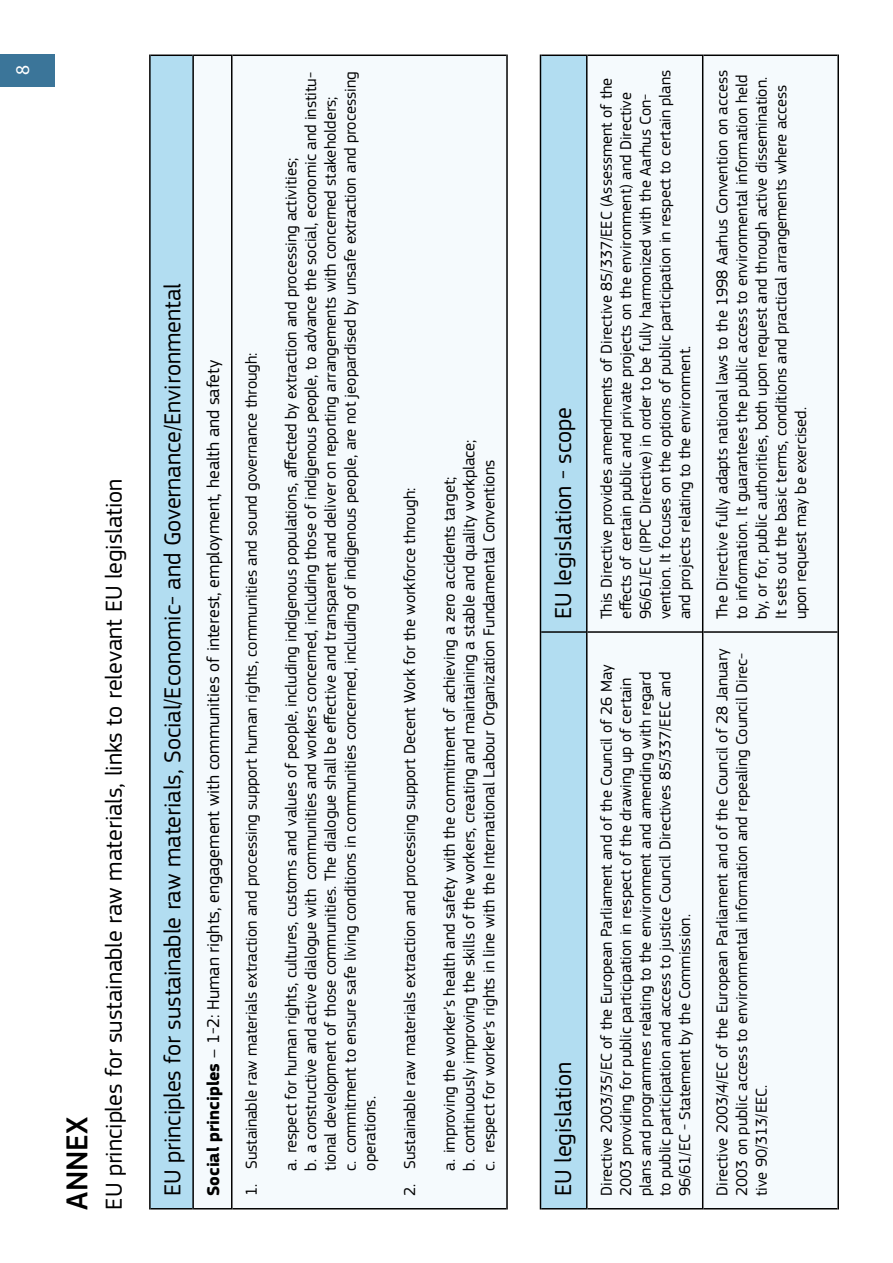
<style>
.page{position:relative;width:893px;height:1263px;background:#fff}
.page>*{position:absolute;margin:0;border:0;box-sizing:border-box;transform-origin:0 0}
.t1{font:500 31.5px "EC Square Sans Pro";color:#000}
.t2{font:24px "EC Square Sans Pro";color:#000}
.t3{font:19.5px "Myriad Pro";color:#fff}
.t4{font:17.85px "EC Square Sans Pro";color:#000}
.t5{font:16.5px/19.8px "EC Square Sans Pro";color:#000}
.t6{font:16.35px/19.6px "EC Square Sans Pro";color:#000}
.s1{font-weight:700}
</style>
<div class="page">
<div style="left:0;top:54px;width:55px;height:33px;background:#3b7599"></div>
<div style="left:541px;top:56px;width:45px;height:1152px;background:#b2ddf1"></div>
<div style="left:587px;top:56px;width:250px;height:1152px;background:#f5fafd"></div>
<hr style="left:587px;top:1208px;width:115px;height:1px;background:#000">
<hr style="left:587px;top:631px;width:115px;height:2px;background:#000">
<hr style="left:587px;top:55px;width:115px;height:1px;background:#000">
<hr style="left:702px;top:632px;width:1px;height:577px;background:#000">
<hr style="left:703px;top:1208px;width:134px;height:1px;background:#000">
<hr style="left:702px;top:55px;width:1px;height:577px;background:#000">
<hr style="left:703px;top:631px;width:134px;height:2px;background:#000">
<hr style="left:703px;top:55px;width:134px;height:1px;background:#000">
<hr style="left:837px;top:632px;width:2px;height:577px;background:#000">
<hr style="left:837px;top:55px;width:2px;height:577px;background:#000">
<hr style="left:540px;top:632px;width:1px;height:577px;background:#000">
<hr style="left:541px;top:1208px;width:45px;height:1px;background:#000">
<hr style="left:586px;top:632px;width:1px;height:577px;background:#000">
<hr style="left:540px;top:55px;width:1px;height:577px;background:#000">
<hr style="left:541px;top:631px;width:45px;height:2px;background:#000">
<hr style="left:541px;top:55px;width:45px;height:1px;background:#000">
<hr style="left:586px;top:55px;width:1px;height:577px;background:#000">
<div style="left:150px;top:55px;width:43px;height:1154px;background:#b2ddf1"></div>
<div style="left:194px;top:56px;width:312px;height:1152px;background:#f5fafd"></div>
<hr style="left:149px;top:55px;width:2px;height:1154px;background:#000">
<hr style="left:151px;top:1208px;width:41px;height:1px;background:#000">
<hr style="left:151px;top:55px;width:41px;height:1px;background:#000">
<hr style="left:192px;top:55px;width:2px;height:1154px;background:#000">
<hr style="left:194px;top:1208px;width:37px;height:1px;background:#000">
<hr style="left:194px;top:55px;width:37px;height:1px;background:#000">
<hr style="left:231px;top:55px;width:1px;height:1154px;background:#000">
<hr style="left:232px;top:1208px;width:274px;height:1px;background:#000">
<hr style="left:232px;top:55px;width:274px;height:1px;background:#000">
<hr style="left:506px;top:55px;width:2px;height:1154px;background:#000">
<p class="t3" style="left:10px;top:75px;width:12px;rotate:-90deg">8</p>
<h1 class="t1" style="left:59px;top:1209px;width:94px;rotate:-90deg">ANNEX</h1>
<h2 class="t2" style="left:100px;top:1209px;width:732px;rotate:-90deg">EU principles for sustainable raw materials, links to relevant EU legislation</h2>
<h2 class="t2" style="left:159px;top:1196px;width:914px;rotate:-90deg">EU principles for sustainable raw materials, Social/Economic- and Governance/Environmental</h2>
<p class="t4" style="left:203px;top:1196px;width:838px;rotate:-90deg"><span class="s1">Social principles</span> – 1-2: Human rights, engagement with communities of interest, employment, health and safety</p>
<p class="t5" style="left:242px;top:1196px;width:845px;rotate:-90deg">1. Sustainable raw materials extraction and processing support human rights, communities and sound governance through:</p>
<p class="t5" style="left:281px;top:1170px;width:1101px;rotate:-90deg">a. respect for human rights, cultures, customs and values of people, including indigenous populations, affected by extraction and processing activities;<br>b. a constructive and active dialogue with communities and workers concerned, including those of indigenous people, to advance the social, economic and institu&shy;tional development of those communities. The dialogue shall be effective and transparent and deliver on reporting arrangements with concerned stakeholders;<br>c. commitment to ensure safe living conditions in communities concerned, including of indigenous people, are not jeopardised by unsafe extraction and processing operations.</p>
<p class="t5" style="left:400px;top:1196px;width:710px;rotate:-90deg">2. Sustainable raw materials extraction and processing support Decent Work for the workforce through:</p>
<p class="t5" style="left:440px;top:1170px;width:733px;rotate:-90deg">a. improving the worker’s health and safety with the commitment of achieving a zero accidents target;<br>b. continuously improving the skills of the workers, creating and maintaining a stable and quality workplace; c. respect for worker’s rights in line with the International Labour Organization Fundamental Conventions</p>
<h2 class="t2" style="left:549px;top:619px;width:214px;rotate:-90deg">EU legislation - scope</h2>
<h2 class="t2" style="left:549px;top:1196px;width:135px;rotate:-90deg">EU legislation</h2>
<p class="t6" style="left:597px;top:619px;width:551px;rotate:-90deg">This Directive provides amendments of Directive 85/337/EEC (Assessment of the effects of certain public and private projects on the environment) and Directive 96/61/EC (IPPC Directive) in order to be fully harmonized with the Aarhus Con&shy;vention. It focuses on the options of public participation in respect to certain plans and projects relating to the environment.</p>
<p class="t6" style="left:597px;top:1196px;width:533px;rotate:-90deg">Directive 2003/35/EC of the European Parliament and of the Council of 26 May 2003 providing for public participation in respect of the drawing up of certain plans and programmes relating to the environment and amending with regard to public participation and access to justice Council Directives 85/337/EEC and 96/61/EC - Statement by the Commission.</p>
<p class="t6" style="left:712px;top:619px;width:551px;rotate:-90deg">The Directive fully adapts national laws to the 1998 Aarhus Convention on access to information. It guarantees the public access to environmental information held by, or for, public authorities, both upon request and through active dissemination.<br>It sets out the basic terms, conditions and practical arrangements where access upon request may be exercised.</p>
<p class="t6" style="left:712px;top:1196px;width:549px;rotate:-90deg">Directive 2003/4/EC of the European Parliament and of the Council of 28 January<br>2003 on public access to environmental information and repealing Council Direc&shy;tive 90/313/EEC.</p>
</div>
